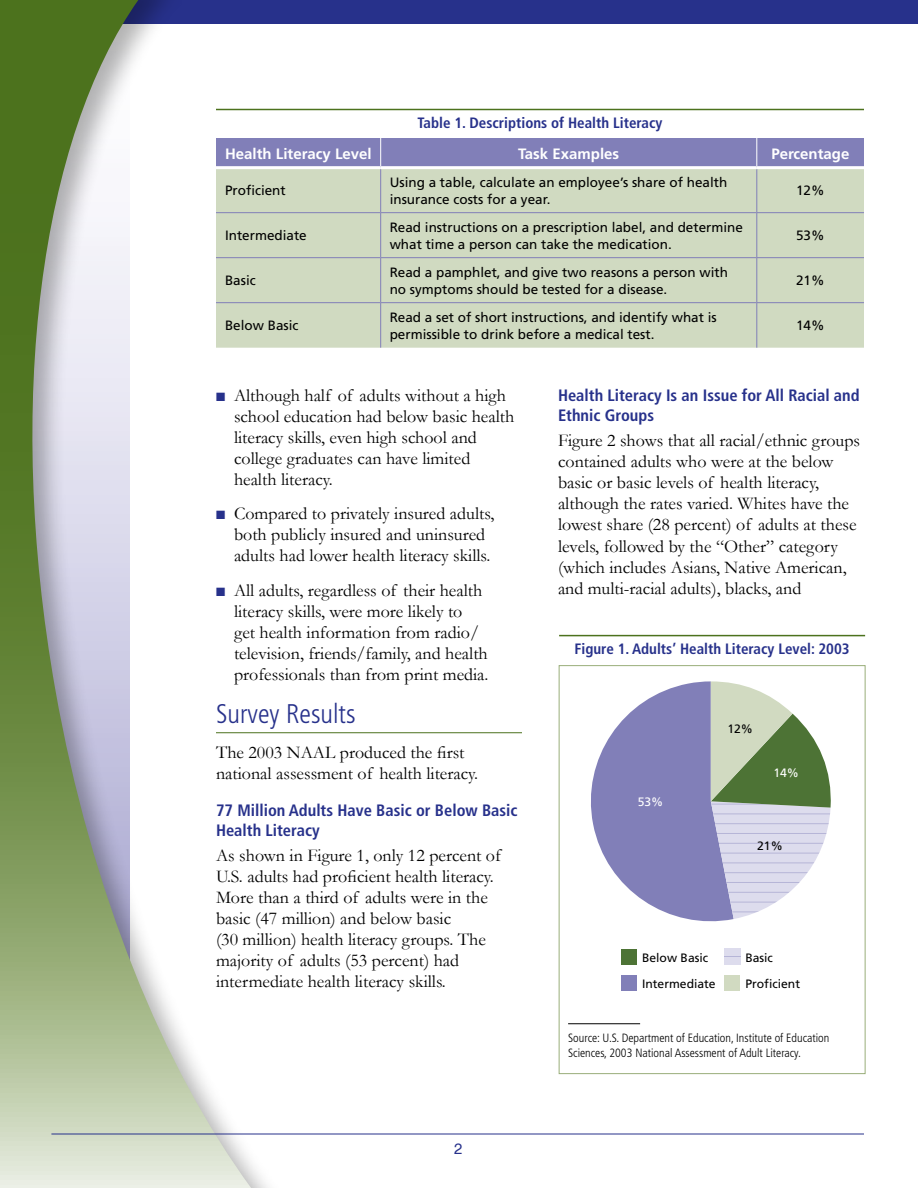
<style>
.page{position:relative;width:918px;height:1188px;background:#fff}
.page>*{position:absolute;margin:0;border:0;box-sizing:border-box;transform-origin:0 0}
.t1{font:300 condensed 27px "Frutiger";color:#27318b}
.t2{font:18px/21px "Garamond";color:#000}
.t3{font:700 condensed 16.5px/19.5px "Frutiger";color:#27318b}
.t4{font:700 condensed 15px "Frutiger";color:#27318b}
.t5{font:700 15px "Frutiger";color:#fff}
.t6{font:15px "Helvetica";color:#27318b}
.t7{font:13.5px/16.5px "Frutiger";color:#000}
.t8{font:12.15px "Frutiger";color:#000}
.t9{font:12.15px "Frutiger";color:#fff}
.t10{font:300 condensed 12px/15px "Frutiger";color:#000}
.s1{color:#27318b}
</style>
<div class="page">
<div style="left:0;top:0;width:918px;height:23px;background:#27318b"></div>
<div style="left:0;top:0;width:313px;height:1188px;background:#fff"></div>
<svg style="left:0;top:0;width:251px;height:1188px"></svg>
<hr style="left:51px;top:1134px;width:813px;height:1px;background:#27318b">
<hr style="left:216px;top:732px;width:306px;height:1px;background:#4c721d">
<div style="left:216px;top:169px;width:648px;height:179px;background:#d0dac1"></div>
<hr style="left:216px;top:166px;width:165px;height:3px;background:#fff">
<hr style="left:216px;top:212px;width:165px;height:1px;background:#817fb8">
<hr style="left:757px;top:212px;width:107px;height:1px;background:#817fb8">
<hr style="left:216px;top:257px;width:165px;height:1px;background:#817fb8">
<hr style="left:757px;top:257px;width:107px;height:1px;background:#817fb8">
<hr style="left:216px;top:302px;width:165px;height:1px;background:#817fb8">
<hr style="left:757px;top:302px;width:107px;height:1px;background:#817fb8">
<hr style="left:380px;top:169px;width:1px;height:43px;background:#817fb8">
<hr style="left:756px;top:169px;width:1px;height:43px;background:#817fb8">
<hr style="left:381px;top:212px;width:376px;height:1px;background:#817fb8">
<hr style="left:380px;top:213px;width:1px;height:44px;background:#817fb8">
<hr style="left:756px;top:213px;width:1px;height:44px;background:#817fb8">
<hr style="left:381px;top:257px;width:376px;height:1px;background:#817fb8">
<hr style="left:380px;top:258px;width:1px;height:44px;background:#817fb8">
<hr style="left:756px;top:258px;width:1px;height:44px;background:#817fb8">
<hr style="left:381px;top:302px;width:376px;height:1px;background:#817fb8">
<hr style="left:380px;top:303px;width:1px;height:45px;background:#817fb8">
<hr style="left:756px;top:303px;width:1px;height:45px;background:#817fb8">
<div style="left:216px;top:138px;width:648px;height:30px;background:#817fb8"></div>
<hr style="left:381px;top:166px;width:376px;height:3px;background:#fff">
<div style="left:559px;top:665px;width:307px;height:409px;border:1px solid #99ae7a"></div>
<hr style="left:559px;top:635px;width:306px;height:1px;background:#4c721d">
<svg style="left:591px;top:681px;width:240px;height:241px"></svg>
<div style="left:621px;top:949px;width:16px;height:15px;background:#4d7335"></div>
<svg style="left:725px;top:949px;width:15px;height:15px"></svg>
<div style="left:725px;top:975px;width:15px;height:16px;background:#d1dac1"></div>
<div style="left:621px;top:975px;width:16px;height:16px;background:#817fb8"></div>
<hr style="left:568px;top:1023px;width:72px;height:1px;background:#000">
<hr style="left:216px;top:109px;width:648px;height:1px;background:#4c721d">
<p class="t4" style="left:418px;top:114px;width:246px">Table 1. Descriptions of Health Literacy</p>
<p class="t5" style="left:225px;top:145px;width:148px">Health Literacy Level</p>
<p class="t5" style="left:518px;top:145px;width:102px">Task Examples</p>
<p class="t5" style="left:771px;top:145px;width:80px">Percentage</p>
<p class="t7" style="left:225px;top:182px;width:62px">Proficient</p>
<p class="t7" style="left:390px;top:174px;width:339px">Using a table, calculate an employee’s share of health insurance costs for a year.</p>
<p class="t7" style="left:796px;top:182px;width:30px">12%</p>
<p class="t7" style="left:225px;top:227px;width:83px">Intermediate</p>
<p class="t7" style="left:390px;top:219px;width:355px">Read instructions on a prescription label, and determine what time a person can take the medication.</p>
<p class="t7" style="left:796px;top:227px;width:30px">53%</p>
<p class="t7" style="left:225px;top:272px;width:32px">Basic</p>
<p class="t7" style="left:390px;top:264px;width:340px">Read a pamphlet, and give two reasons a person with no symptoms should be tested for a disease.</p>
<p class="t7" style="left:796px;top:272px;width:30px">21%</p>
<p class="t7" style="left:225px;top:317px;width:75px">Below Basic</p>
<p class="t7" style="left:390px;top:309px;width:329px">Read a set of short instructions, and identify what is permissible to drink before a medical test.</p>
<p class="t7" style="left:796px;top:317px;width:30px">14%</p>
<p class="t2" style="left:234px;top:384px;width:282px;text-indent:-18px"><span class="s1">■</span> Although half of adults without a high school education had below basic health literacy skills, even high school and college graduates can have limited health literacy.</p>
<p class="t2" style="left:234px;top:503px;width:262px;text-indent:-18px"><span class="s1">■</span> Compared to privately insured adults, both publicly insured and uninsured adults had lower health literacy skills.</p>
<p class="t2" style="left:234px;top:579px;width:256px;text-indent:-18px"><span class="s1">■</span> All adults, regardless of their health literacy skills, were more likely to<br>get health information from radio/ television, friends/family, and health professionals than from print media.</p>
<h1 class="t1" style="left:216px;top:699px;width:141px">Survey Results</h1>
<p class="t2" style="left:216px;top:741px;width:264px">The 2003 NAAL produced the first national assessment of health literacy.</p>
<p class="t3" style="left:216px;top:801px;width:303px">77 Million Adults Have Basic or Below Basic<br>Health Literacy</p>
<p class="t2" style="left:216px;top:845px;width:286px">As shown in Figure 1, only 12 percent of U.S. adults had proficient health literacy.<br>More than a third of adults were in the basic (47 million) and below basic<br>(30 million) health literacy groups. The majority of adults (53 percent) had intermediate health literacy skills.</p>
<p class="t6" style="left:454px;top:1140px;width:10px">2</p>
<p class="t3" style="left:558px;top:386px;width:303px">Health Literacy Is an Issue for All Racial and<br>Ethnic Groups</p>
<p class="t2" style="left:558px;top:430px;width:304px">Figure 2 shows that all racial/ethnic groups contained adults who were at the below basic or basic levels of health literacy, although the rates varied. Whites have the lowest share (28 percent) of adults at these levels, followed by the “Other” category (which includes Asians, Native American, and multi-racial adults), blacks, and</p>
<p class="t4" style="left:575px;top:640px;width:276px">Figure 1. Adults’ Health Literacy Level: 2003</p>
<p class="t9" style="left:638px;top:795px;width:27px">53%</p>
<p class="t8" style="left:727px;top:722px;width:27px">12%</p>
<p class="t9" style="left:773px;top:765px;width:27px">14%</p>
<p class="t8" style="left:757px;top:838px;width:27px">21%</p>
<p class="t8" style="left:642px;top:950px;width:68px">Below Basic</p>
<p class="t8" style="left:745px;top:950px;width:29px">Basic</p>
<p class="t8" style="left:642px;top:977px;width:75px">Intermediate</p>
<p class="t8" style="left:745px;top:977px;width:56px">Proficient</p>
<p class="t10" style="left:568px;top:1031px;width:263px">Source: U.S. Department of Education, Institute of Education<br>Sciences, 2003 National Assessment of Adult Literacy.</p>
</div>
